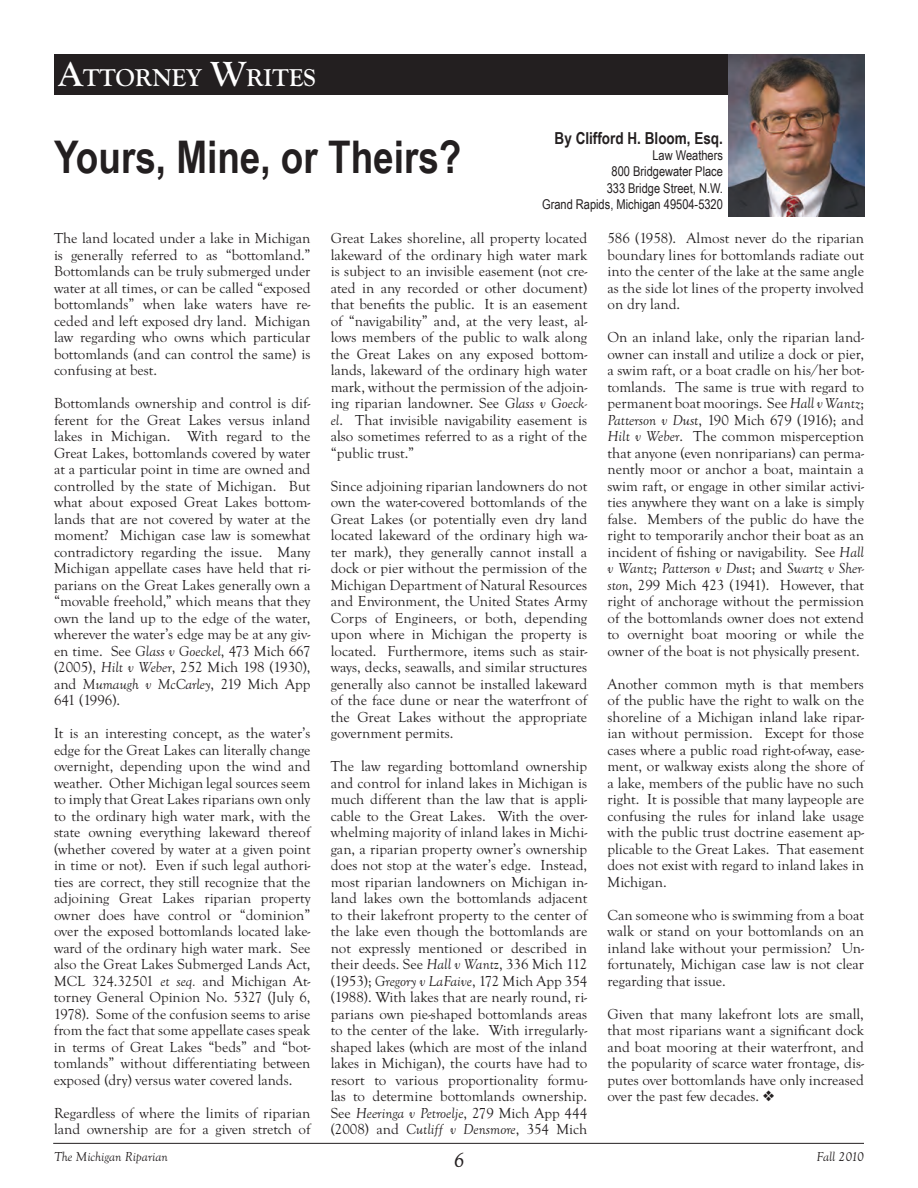
<style>
.page{position:relative;width:918px;height:1188px;background:#fff}
.page>*{position:absolute;margin:0;border:0;box-sizing:border-box;transform-origin:0 0}
.t1{font:700 45px "Arial Narrow";color:#231f20}
.t2{font:700 25.2px "Goudy Old Sty T";color:#fff}
.t3{font:italic 21px "Goudy Old Sty T";color:#231f20}
.t4{font:700 16.5px "Arial Narrow";color:#231f20}
.t5{font:15px/16.5px "Goudy Old Sty T";color:#231f20;text-align:justify}
.t6{font:13.5px/16.2px "Arial Narrow";color:#231f20;text-align:right}
.t7{font:italic 13.5px "Goudy Old Sty T";color:#231f20}
.s1{font-size:36px}
.s2{font-style:italic}
</style>
<div class="page">
<hr style="left:53px;top:1143px;width:811px;height:1px;background:#231f20">
<div style="left:54px;top:54px;width:810px;height:41px;background:#231f20"></div>
<img style="left:729px;top:54px;width:135px;height:162px">
<h2 class="t2" style="left:58px;top:64px;width:259px"><span class="s1">A</span>TTORNEY <span class="s1">W</span>RITES</h2>
<h1 class="t1" style="left:54px;top:123px;width:409px">Yours, Mine, or Theirs?</h1>
<p class="t4" style="left:555px;top:126px;width:170px">By Clifford H. Bloom, Esq.</p>
<p class="t6" style="left:542px;top:147px;width:182px">Law Weathers<br>800 Bridgewater Place<br>333 Bridge Street, N.W.<br>Grand Rapids, Michigan 49504-5320</p>
<p class="t5" style="left:54px;top:230px;width:258px">The land located under a lake in Michigan is generally referred to as “bottomland.” Bottomlands can be truly submerged under water at all times, or can be called “exposed bottomlands” when lake waters have re&shy;ceded and left exposed dry land. Michigan law regarding who owns which particular bottomlands (and can control the same) is confusing at best.</p>
<p class="t5" style="left:54px;top:395px;width:258px">Bottomlands ownership and control is dif&shy;ferent for the Great Lakes versus inland lakes in Michigan. With regard to the Great Lakes, bottomlands covered by water at a particular point in time are owned and controlled by the state of Michigan. But what about exposed Great Lakes bottom&shy;lands that are not covered by water at the moment? Michigan case law is somewhat contradictory regarding the issue. Many Michigan appellate cases have held that ri&shy;parians on the Great Lakes generally own a “movable freehold,” which means that they own the land up to the edge of the water, wherever the water’s edge may be at any giv&shy;en time. See <span class="s2">Glass v Goeckel</span>, 473 Mich 667 (2005), <span class="s2">Hilt v Weber</span>, 252 Mich 198 (1930), and <span class="s2">Mumaugh v McCarley</span>, 219 Mich App 641 (1996).</p>
<p class="t5" style="left:54px;top:725px;width:258px">It is an interesting concept, as the water’s edge for the Great Lakes can literally change overnight, depending upon the wind and weather. Other Michigan legal sources seem to imply that Great Lakes riparians own only to the ordinary high water mark, with the state owning everything lakeward thereof (whether covered by water at a given point in time or not). Even if such legal authori&shy;ties are correct, they still recognize that the adjoining Great Lakes riparian property owner does have control or “dominion” over the exposed bottomlands located lake&shy;ward of the ordinary high water mark. See also the Great Lakes Submerged Lands Act, MCL 324.32501 <span class="s2">et seq.</span> and Michigan At&shy;torney General Opinion No. 5327 (July 6, 1978). Some of the confusion seems to arise from the fact that some appellate cases speak in terms of Great Lakes “beds” and “bot&shy;tomlands” without differentiating between exposed (dry) versus water covered lands.</p>
<p class="t5" style="left:54px;top:1105px;width:258px">Regardless of where the limits of riparian land ownership are for a given stretch of</p>
<p class="t5" style="left:331px;top:230px;width:258px">Great Lakes shoreline, all property located lakeward of the ordinary high water mark is subject to an invisible easement (not cre&shy;ated in any recorded or other document) that benefits the public. It is an easement of “navigability” and, at the very least, al&shy;lows members of the public to walk along the Great Lakes on any exposed bottom&shy;lands, lakeward of the ordinary high water mark, without the permission of the adjoin&shy;ing riparian landowner. See <span class="s2">Glass v Goeck&shy;el</span>. That invisible navigability easement is also sometimes referred to as a right of the “public trust.”</p>
<p class="t5" style="left:331px;top:478px;width:258px">Since adjoining riparian landowners do not own the water-covered bottomlands of the Great Lakes (or potentially even dry land located lakeward of the ordinary high wa&shy;ter mark), they generally cannot install a dock or pier without the permission of the Michigan Department of Natural Resources and Environment, the United States Army Corps of Engineers, or both, depending upon where in Michigan the property is located. Furthermore, items such as stair&shy;ways, decks, seawalls, and similar structures generally also cannot be installed lakeward of the face dune or near the waterfront of the Great Lakes without the appropriate government permits.</p>
<p class="t5" style="left:331px;top:758px;width:258px">The law regarding bottomland ownership and control for inland lakes in Michigan is much different than the law that is appli&shy;cable to the Great Lakes. With the over&shy;whelming majority of inland lakes in Michi&shy;gan, a riparian property owner’s ownership does not stop at the water’s edge. Instead, most riparian landowners on Michigan in&shy;land lakes own the bottomlands adjacent to their lakefront property to the center of the lake even though the bottomlands are not expressly mentioned or described in their deeds. See <span class="s2">Hall v Want</span>z, 336 Mich 112 (1953); <span class="s2">Gregory v LaFaive</span>, 172 Mich App 354 (1988). With lakes that are nearly round, ri&shy;parians own pie-shaped bottomlands areas to the center of the lake. With irregularly&shy;shaped lakes (which are most of the inland lakes in Michigan), the courts have had to resort to various proportionality formu&shy;las to determine bottomlands ownership.<br>See <span class="s2">Heeringa v Petroelje</span>, 279 Mich App 444 (2008) and <span class="s2">Cutliff v Densmore</span>, 354 Mich</p>
<p class="t5" style="left:607px;top:230px;width:258px">586 (1958). Almost never do the riparian boundary lines for bottomlands radiate out into the center of the lake at the same angle as the side lot lines of the property involved on dry land.</p>
<p class="t5" style="left:608px;top:329px;width:258px">On an inland lake, only the riparian land&shy;owner can install and utilize a dock or pier, a swim raft, or a boat cradle on his/her bot&shy;tomlands. The same is true with regard to permanent boat moorings. See <span class="s2">Hall v Wantz</span>; <span class="s2">Patterson v Dust</span>, 190 Mich 679 (1916); and <span class="s2">Hilt v Weber</span>. The common misperception that anyone (even nonriparians) can perma&shy;nently moor or anchor a boat, maintain a swim raft, or engage in other similar activi&shy;ties anywhere they want on a lake is simply false. Members of the public do have the right to temporarily anchor their boat as an incident of fishing or navigability. See <span class="s2">Hall v Wantz</span>; <span class="s2">Patterson v Dust</span>; and <span class="s2">Swartz v Sher&shy;ston</span>, 299 Mich 423 (1941). However, that right of anchorage without the permission of the bottomlands owner does not extend to overnight boat mooring or while the owner of the boat is not physically present.</p>
<p class="t5" style="left:608px;top:676px;width:258px">Another common myth is that members of the public have the right to walk on the shoreline of a Michigan inland lake ripar&shy;ian without permission. Except for those cases where a public road right-of-way, ease&shy;ment, or walkway exists along the shore of a lake, members of the public have no such right. It is possible that many laypeople are confusing the rules for inland lake usage with the public trust doctrine easement ap&shy;plicable to the Great Lakes. That easement does not exist with regard to inland lakes in Michigan.</p>
<p class="t5" style="left:608px;top:907px;width:258px">Can someone who is swimming from a boat walk or stand on your bottomlands on an inland lake without your permission? Un&shy;fortunately, Michigan case law is not clear regarding that issue.</p>
<p class="t5" style="left:608px;top:1006px;width:258px">Given that many lakefront lots are small, that most riparians want a significant dock and boat mooring at their waterfront, and the popularity of scarce water frontage, dis&shy;putes over bottomlands have only increased over the past few decades. ❖</p>
<p class="t7" style="left:54px;top:1149px;width:115px">The Michigan Riparian</p>
<p class="t7" style="left:817px;top:1149px;width:49px">Fall 2010</p>
<h3 class="t3" style="left:454px;top:1149px;width:12px">6</h3>
</div>
